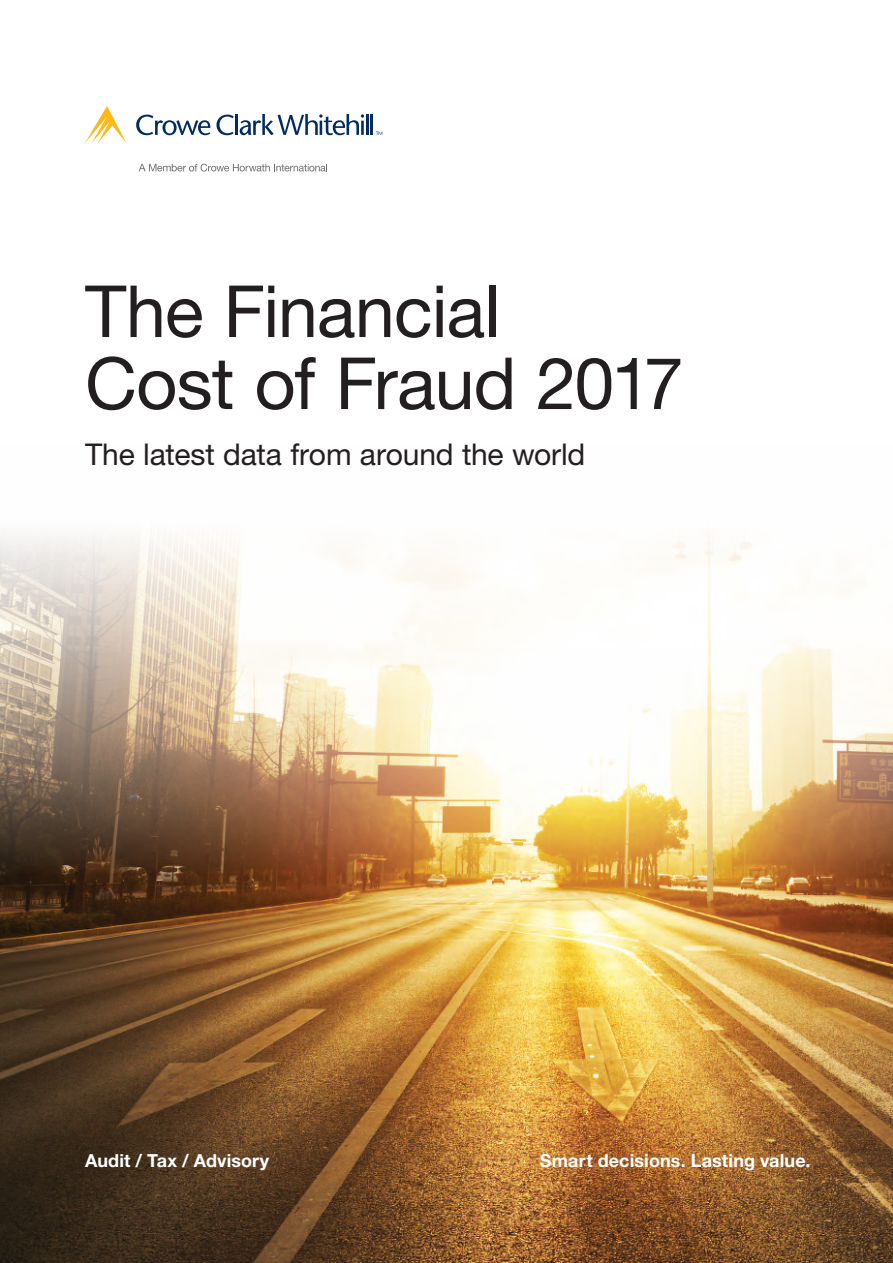
<style>
.page{position:relative;width:893px;height:1263px;background:#fff}
.page>*{position:absolute;margin:0;border:0;box-sizing:border-box;transform-origin:0 0}
.t1{font:72px "Helvetica Neue LT Std";letter-spacing:-.015em;color:#231f20}
.Subtitle{font:30px "Helvetica Neue LT Std";letter-spacing:-.005em;color:#231f20}
.t2{font:700 18px "Helvetica Neue LT Std";letter-spacing:.005em;color:#fff}
</style>
<div class="page">
<img style="left:0;top:535px;width:893px;height:728px">
<svg style="left:85px;top:106px;width:41px;height:37px"></svg>
<svg style="left:136px;top:115px;width:98px;height:20px"></svg>
<hr style="left:235px;top:114px;width:3px;height:21px;background:#002c62">
<svg style="left:240px;top:114px;width:124px;height:21px"></svg>
<hr style="left:366px;top:114px;width:2px;height:21px;background:#002c62">
<hr style="left:371px;top:114px;width:2px;height:21px;background:#002c62">
<svg style="left:376px;top:132px;width:6px;height:3px"></svg>
<svg style="left:139px;top:164px;width:188px;height:7px"></svg>
<p class="t1" style="left:85px;top:268px;width:417px">The Financial</p>
<p class="t1" style="left:85px;top:340px;width:600px">Cost of Fraud 2017</p>
<p class="Subtitle" style="left:85px;top:436px;width:502px">The latest data from around the world</p>
<p class="t2" style="left:85px;top:1150px;width:186px">Audit / Tax / Advisory</p>
<p class="t2" style="left:540px;top:1150px;width:272px">Smart decisions. Lasting value.</p>
</div>
